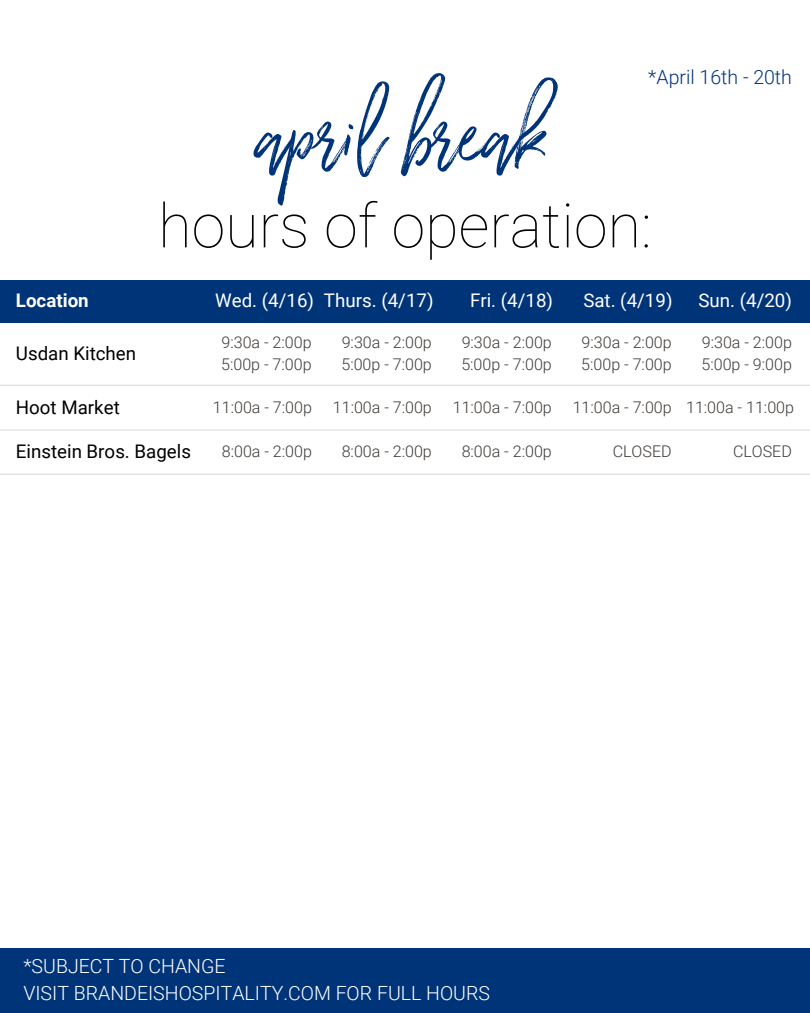
<style>
.page{position:relative;width:810px;height:1013px;background:#fff}
.page>*{position:absolute;margin:0;border:0;box-sizing:border-box;transform-origin:0 0}
.t1{font:150.9px "Wilderness Typeface";color:#003478}
.t2{font:100 61.1px "Roboto";color:#000}
.t3{font:300 19.5px/27px "Roboto";color:#fff}
.t4{font:300 19.5px "Roboto";color:#003478}
.t5{font:18.7px "Roboto";color:#fff}
.t6{font:18.7px "Roboto";color:#000}
.t7{font:700 18.7px "Roboto";color:#fff}
.t8{font:300 16.1px "Roboto";color:#3d3935}
</style>
<div class="page">
<div style="left:0;top:948px;width:810px;height:64px;background:#003478"></div>
<hr style="left:0;top:429px;width:810px;height:1px;background:#d9d8d6">
<hr style="left:0;top:385px;width:810px;height:1px;background:#d9d8d6">
<hr style="left:0;top:474px;width:810px;height:1px;background:#d9d8d6">
<div style="left:0;top:280px;width:810px;height:43px;background:#003478"></div>
<h5 class="t4" style="left:648px;top:66px;width:145px">*April 16th - 20th</h5>
<h1 class="t1" style="left:261px;top:63px;width:289px">april break</h1>
<h2 class="t2" style="left:158px;top:191px;width:495px">hours of operation:</h2>
<h5 class="t7" style="left:16px;top:290px;width:74px">Location</h5>
<h5 class="t5" style="left:215px;top:289px;width:100px">Wed. (4/16)</h5>
<h5 class="t5" style="left:324px;top:289px;width:111px">Thurs. (4/17)</h5>
<h5 class="t5" style="left:470px;top:289px;width:84px">Fri. (4/18)</h5>
<h5 class="t5" style="left:583px;top:289px;width:91px">Sat. (4/19)</h5>
<p class="t5" style="left:698px;top:289px;width:95px">Sun. (4/20)</p>
<p class="t6" style="left:16px;top:343px;width:122px">Usdan Kitchen</p>
<p class="t8" style="left:221px;top:333px;width:92px">9:30a - 2:00p</p>
<p class="t8" style="left:221px;top:355px;width:92px">5:00p - 7:00p</p>
<p class="t8" style="left:342px;top:333px;width:92px">9:30a - 2:00p</p>
<p class="t8" style="left:341px;top:355px;width:92px">5:00p - 7:00p</p>
<h5 class="t8" style="left:462px;top:333px;width:92px">9:30a - 2:00p</h5>
<p class="t8" style="left:461px;top:355px;width:92px">5:00p - 7:00p</p>
<p class="t8" style="left:582px;top:333px;width:92px">9:30a - 2:00p</p>
<p class="t8" style="left:581px;top:355px;width:92px">5:00p - 7:00p</p>
<p class="t8" style="left:702px;top:333px;width:92px">9:30a - 2:00p</p>
<p class="t8" style="left:702px;top:355px;width:92px">5:00p - 9:00p</p>
<p class="t6" style="left:16px;top:397px;width:105px">Hoot Market</p>
<h5 class="t8" style="left:213px;top:398px;width:101px">11:00a - 7:00p</h5>
<p class="t8" style="left:333px;top:398px;width:101px">11:00a - 7:00p</p>
<p class="t8" style="left:453px;top:398px;width:101px">11:00a - 7:00p</p>
<p class="t8" style="left:573px;top:398px;width:101px">11:00a - 7:00p</p>
<h6 class="t8" style="left:686px;top:398px;width:109px">11:00a - 11:00p</h6>
<h5 class="t6" style="left:16px;top:441px;width:177px">Einstein Bros. Bagels</h5>
<p class="t8" style="left:222px;top:442px;width:92px">8:00a - 2:00p</p>
<p class="t8" style="left:342px;top:442px;width:92px">8:00a - 2:00p</p>
<p class="t8" style="left:462px;top:442px;width:92px">8:00a - 2:00p</p>
<p class="t8" style="left:613px;top:442px;width:60px">CLOSED</p>
<p class="t8" style="left:733px;top:442px;width:60px">CLOSED</p>
<h4 class="t3" style="left:23px;top:952px;width:468px">*SUBJECT TO CHANGE<br>VISIT BRANDEISHOSPITALITY.COM FOR FULL HOURS</h4>
</div>
